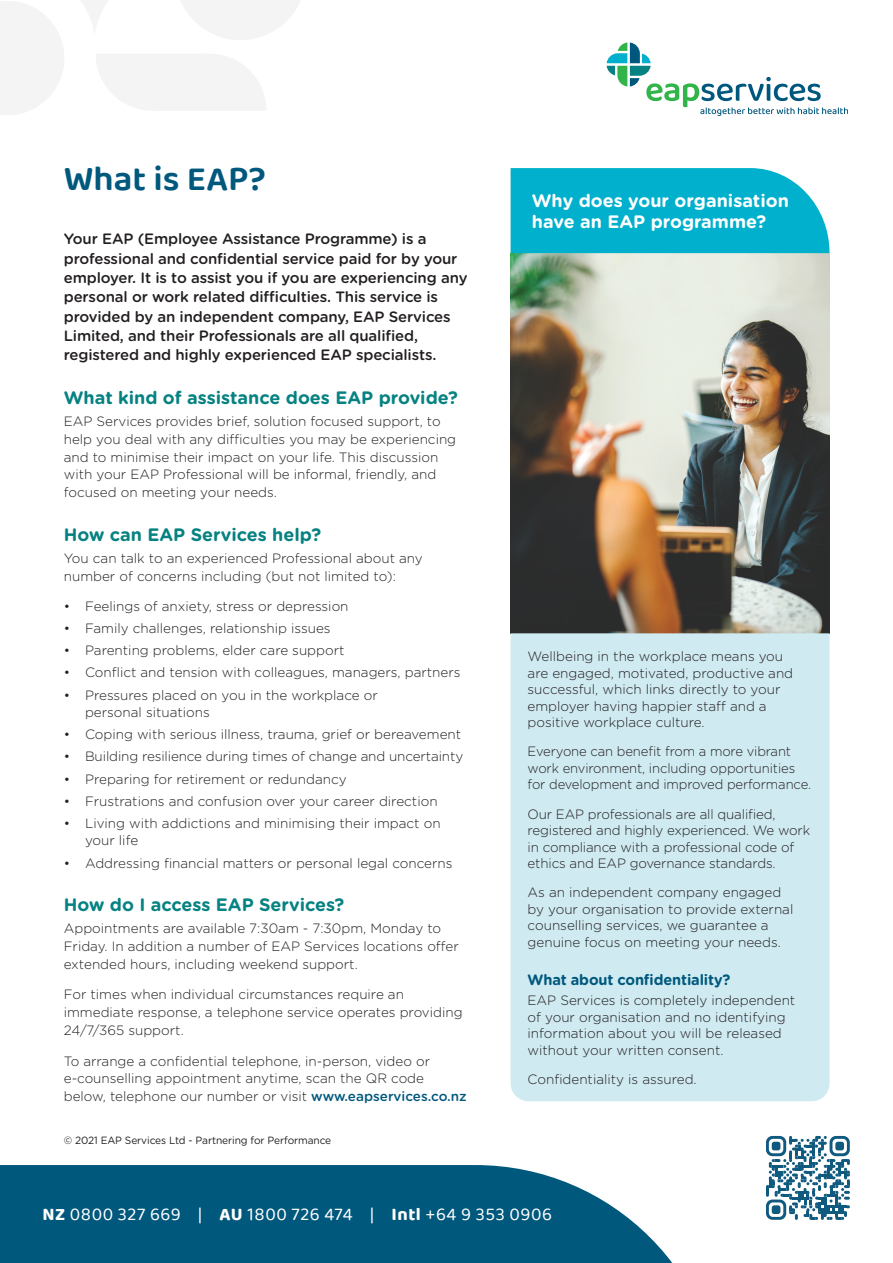
<style>
.page{position:relative;width:893px;height:1263px;background:#fff}
.page>*{position:absolute;margin:0;border:0;box-sizing:border-box;transform-origin:0 0}
.t1{font:600 35.7px "Baloo 2";color:#00587d}
.t2{font:700 18px "Gotham Rounded";color:#058281}
.t3{font:700 18px/21px "Gotham Rounded";color:#fff}
.t4{font:18px "Baloo 2";letter-spacing:.03em;color:#fff}
.t5{font:500 15px/19.4px "Gotham Rounded";letter-spacing:-.01em;color:#231f20}
.t6{font:700 15px "Gotham Rounded";letter-spacing:-.01em;color:#00587d}
.t7{font:300 13.5px/16.5px "Gotham Rounded";color:#231f20}
.t8{font:10.5px "Gotham Rounded";letter-spacing:-.01em;color:#231f20}
.s1{font-weight:500;color:#00587d}
.s2{font-weight:700}
</style>
<div class="page">
<svg style="left:0;top:1165px;width:673px;height:98px;fill:#00587d"></svg>
<img style="left:511px;top:253px;width:318px;height:380px">
<svg style="left:0;top:0;width:300px;height:115px"></svg>
<div style="left:511px;top:633px;width:318px;height:468px;background:#cfeaf1"></div>
<div style="left:511px;top:168px;width:318px;height:85px;background:#00b0cc"></div>
<svg style="left:607px;top:43px;width:241px;height:73px"></svg>
<svg style="left:766px;top:1135px;width:84px;height:85px"></svg>
<svg style="left:766px;top:1136px;width:20px;height:20px"></svg>
<div style="left:772px;top:1142px;width:8px;height:8px;background:#10597f;border-radius:2px"></div>
<svg style="left:830px;top:1136px;width:20px;height:20px"></svg>
<div style="left:835px;top:1142px;width:9px;height:8px;background:#10597f;border-radius:2px"></div>
<svg style="left:766px;top:1199px;width:20px;height:21px"></svg>
<div style="left:772px;top:1205px;width:8px;height:9px;background:#10597f;border-radius:2px"></div>
<p class="t1" style="left:64px;top:152px;width:204px">What is EAP?</p>
<p class="t5" style="left:64px;top:229px;width:405px">Your EAP (Employee Assistance Programme) is a professional and confidential service paid for by your employer. It is to assist you if you are experiencing any personal or work related difficulties. This service is provided by an independent company, EAP Services Limited, and their Professionals are all qualified, registered and highly experienced EAP specialists.</p>
<p class="t2" style="left:64px;top:384px;width:396px">What kind of assistance does EAP provide?</p>
<p class="t7" style="left:64px;top:412px;width:394px;line-height:17.9px">EAP Services provides brief, solution focused support, to help you deal with any difficulties you may be experiencing and to minimise their impact on your life. This discussion with your EAP Professional will be informal, friendly, and focused on meeting your needs.</p>
<p class="t2" style="left:64px;top:521px;width:259px">How can EAP Services help?</p>
<p class="t7" style="left:64px;top:548px;width:361px;line-height:17.9px">You can talk to an experienced Professional about any number of concerns including (but not limited to):</p>
<p class="t7" style="left:64px;top:598px;width:286px">• Feelings of anxiety, stress or depression</p>
<p class="t7" style="left:64px;top:620px;width:268px">• Family challenges, relationship issues</p>
<p class="t7" style="left:64px;top:642px;width:282px">• Parenting problems, elder care support</p>
<p class="t7" style="left:64px;top:664px;width:398px">• Conflict and tension with colleagues, managers, partners</p>
<p class="t7" style="left:85px;top:685px;width:294px;line-height:17.9px;text-indent:-21px">• Pressures placed on you in the workplace or personal situations</p>
<p class="t7" style="left:64px;top:726px;width:399px">• Coping with serious illness, trauma, grief or bereavement</p>
<p class="t7" style="left:64px;top:748px;width:401px">• Building resilience during times of change and uncertainty</p>
<p class="t7" style="left:64px;top:770px;width:284px">• Preparing for retirement or redundancy</p>
<p class="t7" style="left:64px;top:792px;width:375px">• Frustrations and confusion over your career direction</p>
<p class="t7" style="left:85px;top:813px;width:357px;line-height:17.9px;text-indent:-21px">• Living with addictions and minimising their impact on your life</p>
<p class="t7" style="left:64px;top:854px;width:390px">• Addressing financial matters or personal legal concerns</p>
<p class="t2" style="left:64px;top:891px;width:282px">How do I access EAP Services?</p>
<p class="t7" style="left:64px;top:919px;width:397px;line-height:17.9px">Appointments are available 7:30am - 7:30pm, Monday to<br>Friday. In addition a number of EAP Services locations offer extended hours, including weekend support.</p>
<p class="t7" style="left:64px;top:985px;width:400px;line-height:17.9px">For times when individual circumstances require an immediate response, a telephone service operates providing<br>24/7/365 support.</p>
<p class="t7" style="left:64px;top:1051px;width:405px;line-height:17.9px">To arrange a confidential telephone, in-person, video or e-counselling appointment anytime, scan the QR code below, telephone our number or visit <span class="s1">www.eapservices.co.nz</span></p>
<p class="t8" style="left:64px;top:1133px;width:269px">© 2021 EAP Services Ltd - Partnering for Performance</p>
<p class="t3" style="left:532px;top:190px;width:259px">Why does your organisation have an EAP programme?</p>
<p class="t7" style="left:528px;top:647px;width:267px">Wellbeing in the workplace means you are engaged, motivated, productive and successful, which links directly to your employer having happier staff and a positive workplace culture.</p>
<p class="t7" style="left:528px;top:743px;width:285px">Everyone can benefit from a more vibrant work environment, including opportunities for development and improved performance.</p>
<p class="t7" style="left:528px;top:805px;width:284px">Our EAP professionals are all qualified, registered and highly experienced. We work in compliance with a professional code of ethics and EAP governance standards.</p>
<p class="t7" style="left:528px;top:884px;width:267px">As an independent company engaged by your organisation to provide external counselling services, we guarantee a genuine focus on meeting your needs.</p>
<p class="t6" style="left:528px;top:968px;width:204px">What about confidentiality?</p>
<p class="t7" style="left:528px;top:992px;width:269px">EAP Services is completely independent of your organisation and no identifying information about you will be released without your written consent.</p>
<p class="t7" style="left:528px;top:1070px;width:171px">Confidentiality is assured.</p>
<p class="t4" style="left:43px;top:1202px;width:511px"><span class="s2">NZ</span> 0800 327 669 | <span class="s2">AU</span> 1800 726 474 | <span class="s2">Intl</span> +64 9 353 0906</p>
</div>
